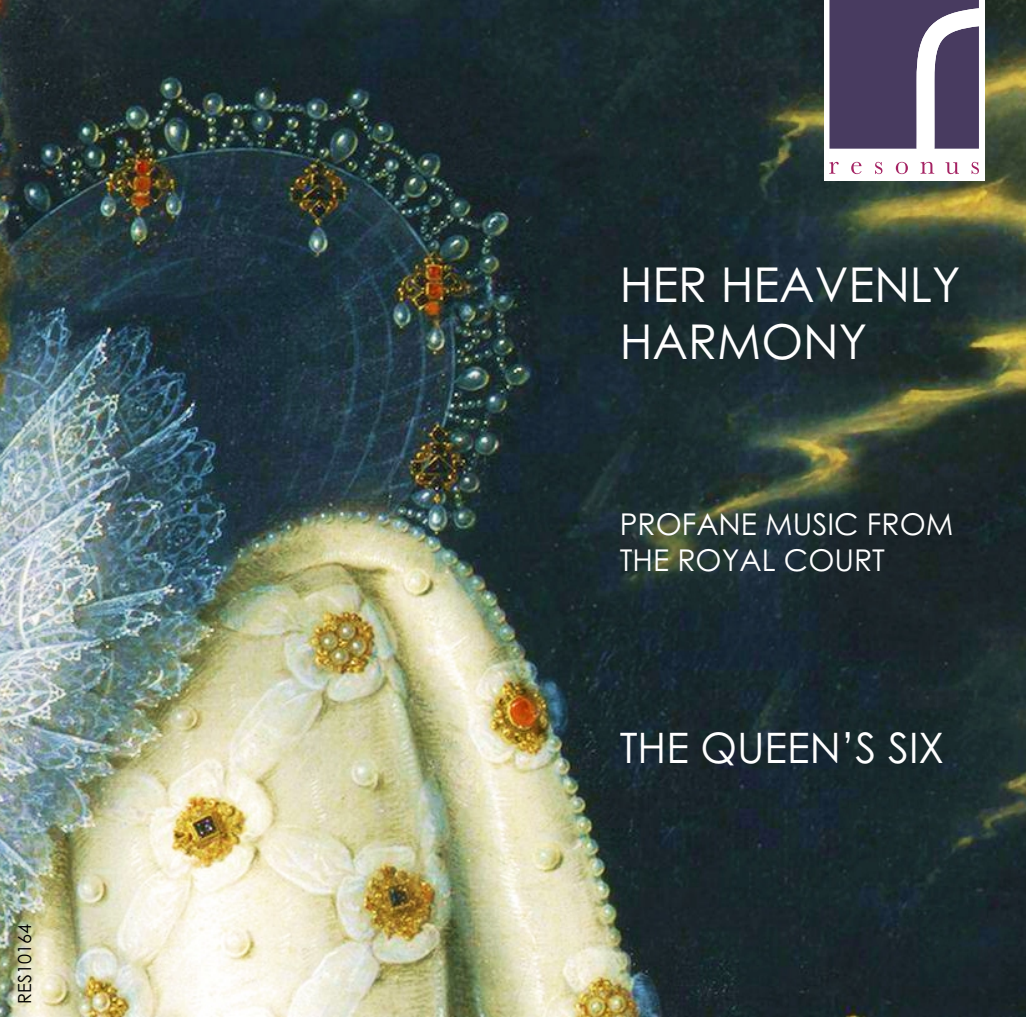
<style>
.page{position:relative;width:1026px;height:1017px;background:#fff}
.page>*{position:absolute;margin:0;border:0;box-sizing:border-box;transform-origin:0 0}
.t1{font:48px/57.3px "Century Gothic";color:#fff}
.t2{font:42px "Century Gothic";color:#fff}
.t3{font:30px/35.7px "Century Gothic";color:#fff}
.t4{font:18px "Century Gothic";color:#000}
</style>
<div class="page">
<img style="left:0;top:0;width:1025px;height:1016px">
<div style="left:823px;top:0;width:161px;height:180px;background:#fff"></div>
<svg style="left:829px;top:0;width:149px;height:149px;background:#615676"></svg>
<svg style="left:829px;top:162px;width:149px;height:12px"></svg>
<p class="t4" style="left:18px;top:1003px;width:81px;rotate:-90deg">RES10164</p>
<h1 class="t1" style="left:619px;top:260px;width:342px">HER HEAVENLY<br>HARMONY</h1>
<p class="t3" style="left:619px;top:509px;width:335px">PROFANE MUSIC FROM<br>THE ROYAL COURT</p>
<h2 class="t2" style="left:619px;top:731px;width:326px">THE QUEEN’S SIX</h2>
</div>
